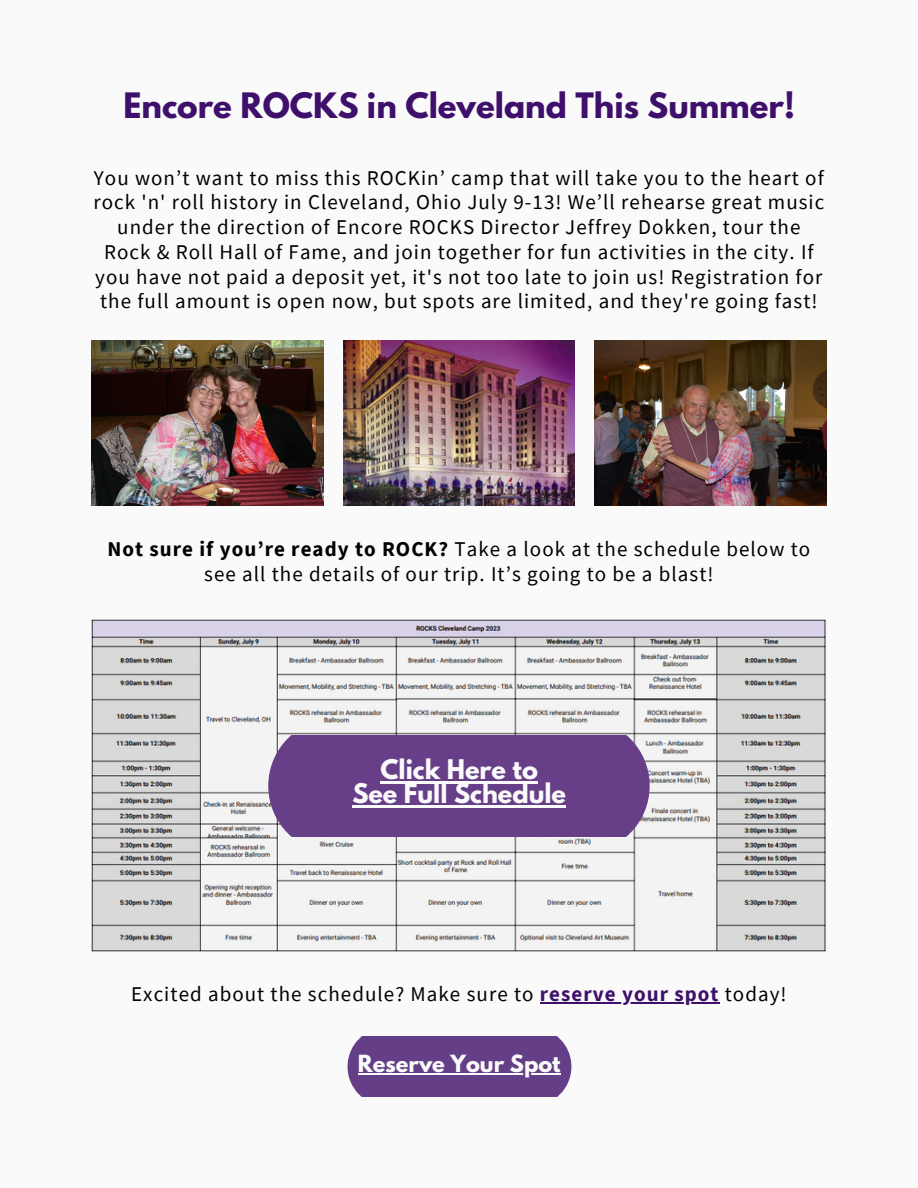
<style>
.page{position:relative;width:918px;height:1188px;background:#fafafa}
.page>*{position:absolute;margin:0;border:0;box-sizing:border-box;transform-origin:0 0}
.t1{font:700 31.05px "League Spartan";color:#3f106b}
.t2{font:700 24px/23.7px "League Spartan";color:#fafafa;text-align:center}
.t3{font:21px/24.8px "Source Sans Pro";letter-spacing:.05em;color:#000;text-align:center}
.t4{font:700 21px "League Spartan";color:#fafafa}
.s1{font-weight:700}
.s2{font-weight:700;color:#3f106b}
</style>
<div class="page">
<div style="left:348px;top:1037px;width:223px;height:60px;background:#643e87"></div>
<hr style="left:540px;top:1003px;width:180px;height:1px;background:#3f106b">
<img style="left:92px;top:620px;width:734px;height:332px">
<div style="left:268px;top:735px;width:382px;height:101px;background:#663f88"></div>
<img style="left:343px;top:341px;width:231px;height:165px">
<img style="left:92px;top:341px;width:232px;height:165px">
<hr style="left:381px;top:781px;width:157px;height:3px;background:#fafafa">
<hr style="left:352px;top:805px;width:214px;height:2px;background:#fafafa">
<hr style="left:358px;top:1073px;width:203px;height:1px;background:#fafafa">
<img style="left:595px;top:341px;width:231px;height:165px">
<h1 class="t1" style="left:124px;top:90px;width:673px">Encore ROCKS in Cleveland This Summer!</h1>
<p class="t3" style="left:93px;top:165px;width:733px">You won’t want to miss this ROCKin’ camp that will take you to the heart of rock 'n' roll history in Cleveland, Ohio July 9-13! We’ll rehearse great music under the direction of Encore ROCKS Director Jeffrey Dokken, tour the Rock &amp; Roll Hall of Fame, and join together for fun activities in the city. If you have not paid a deposit yet, it's not too late to join us! Registration for the full amount is open now, but spots are limited, and they're going fast!</p>
<p class="t3" style="left:107px;top:536px;width:704px"><span class="s1">Not sure if you’re ready to ROCK?</span> Take a look at the schedule below to see all the details of our trip. It’s going to be a blast!</p>
<p class="t2" style="left:352px;top:761px;width:215px">Click Here to<br>See Full Schedule</p>
<p class="t3" style="left:131px;top:982px;width:657px">Excited about the schedule? Make sure to <span class="s2">reserve your spot</span> today!</p>
<p class="t4" style="left:358px;top:1053px;width:204px">Reserve Your Spot</p>
</div>
